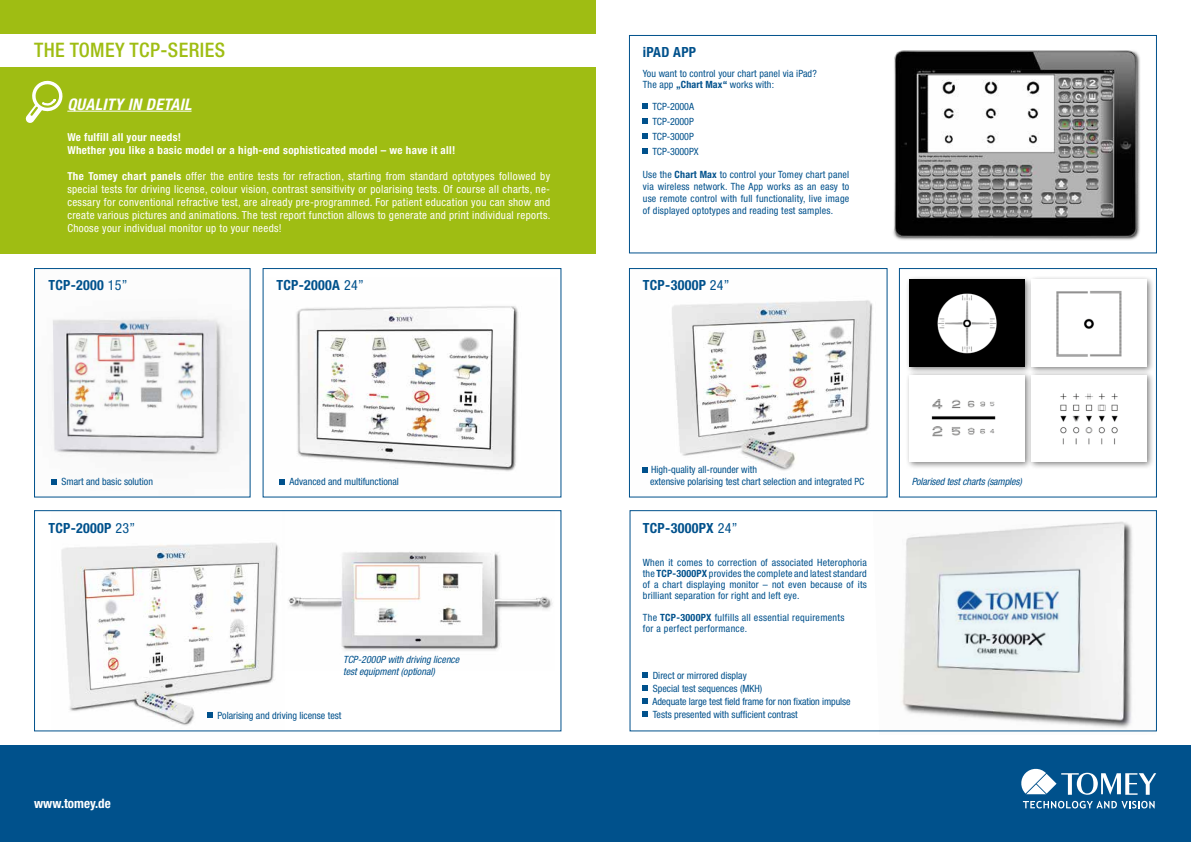
<style>
.page{position:relative;width:1191px;height:842px;background:#fff}
.page>*{position:absolute;margin:0;border:0;box-sizing:border-box;transform-origin:0 0}
.t1{font:500 condensed 20px "Helvetica Neue";letter-spacing:.02em;color:#9fbd13}
.t2{font:italic 700 condensed 16px "Helvetica Neue";letter-spacing:.02em;color:#fff}
.t3{font:700 condensed 14px "Helvetica Neue";letter-spacing:.02em;color:#00518c}
.t4{font:700 condensed 13px "Helvetica Neue";color:#fff}
.t5{font:condensed 11px/13px "Helvetica Neue";letter-spacing:.03em;color:#fff;text-align:justify}
.t6{font:700 condensed 11px/13px "Helvetica Neue";letter-spacing:.03em;color:#fff}
.t7{font:condensed 10px/11px "Helvetica Neue";color:#00518c}
.t8{font:italic condensed 10px/12px "Helvetica Neue";color:#00518c}
.t9{font:condensed 10px/11px "Helvetica Neue";letter-spacing:.03em;color:#00518c}
.s1{font-weight:700}
.s2{font-weight:400}
</style>
<div class="page">
<img style="left:61px;top:542px;width:218px;height:184px">
<div style="left:34px;top:510px;width:527px;height:221px;border:1px solid #00518c"></div>
<img style="left:282px;top:510px;width:272px;height:141px">
<div style="left:0;top:746px;width:1191px;height:96px;background:#00518c"></div>
<svg style="left:1023px;top:801px;width:131px;height:7px"></svg>
<svg style="left:1021px;top:768px;width:135px;height:27px"></svg>
<div style="left:0;top:0;width:595px;height:253px;background:#9fbd13"></div>
<div style="left:0;top:34px;width:595px;height:33px;background:#fff"></div>
<svg style="left:25px;top:80px;width:38px;height:43px"></svg>
<hr style="left:67px;top:111px;width:124px;height:1px;background:#fff">
<div style="left:899px;top:268px;width:258px;height:229px;border:1px solid #00518c"></div>
<div style="left:905px;top:276px;width:127px;height:98px;background:#000;opacity:.51"></div>
<img style="left:909px;top:280px;width:115px;height:86px">
<div style="left:905px;top:371px;width:127px;height:99px;background:#000;opacity:.51"></div>
<img style="left:909px;top:375px;width:115px;height:86px">
<div style="left:1027px;top:276px;width:127px;height:98px;background:#000;opacity:.51"></div>
<img style="left:1031px;top:280px;width:115px;height:86px">
<div style="left:1027px;top:371px;width:127px;height:99px;background:#000;opacity:.51"></div>
<img style="left:1031px;top:375px;width:115px;height:86px">
<svg style="left:643px;top:673px;width:5px;height:5px"></svg>
<svg style="left:643px;top:686px;width:5px;height:5px"></svg>
<svg style="left:643px;top:699px;width:5px;height:5px"></svg>
<svg style="left:643px;top:712px;width:5px;height:5px"></svg>
<img style="left:874px;top:512px;width:282px;height:220px">
<img style="left:51px;top:317px;width:183px;height:168px">
<div style="left:34px;top:268px;width:217px;height:229px;border:1px solid #00518c"></div>
<img style="left:279px;top:306px;width:239px;height:179px">
<img style="left:642px;top:300px;width:231px;height:173px">
<div style="left:629px;top:268px;width:258px;height:229px;border:1px solid #00518c"></div>
<img style="left:893px;top:50px;width:247px;height:190px">
<div style="left:629px;top:35px;width:528px;height:218px;border:1px solid #00518c"></div>
<svg style="left:52px;top:479px;width:5px;height:5px"></svg>
<svg style="left:208px;top:713px;width:5px;height:5px"></svg>
<svg style="left:280px;top:479px;width:5px;height:5px"></svg>
<svg style="left:643px;top:467px;width:5px;height:5px"></svg>
<svg style="left:643px;top:104px;width:5px;height:5px"></svg>
<svg style="left:643px;top:119px;width:5px;height:5px"></svg>
<svg style="left:643px;top:134px;width:5px;height:5px"></svg>
<svg style="left:643px;top:149px;width:5px;height:5px"></svg>
<h1 class="t1" style="left:34px;top:38px;width:193px">THE TOMEY TCP-SERIES</h1>
<h2 class="t2" style="left:67px;top:94px;width:126px">QUALITY IN DETAIL</h2>
<p class="t6" style="left:67px;top:130px;width:389px">We fulfill all your needs!<br>Whether you like a basic model or a high-end sophisticated model – we have it all!</p>
<p class="t5" style="left:67px;top:169px;width:485px"><span class="s1">The Tomey chart panels</span> offer the entire tests for refraction, starting from standard optotypes followed by special tests for driving license, colour vision, contrast sensitivity or polarising tests. Of course all charts, ne&shy;cessary for conventional refractive test, are already pre-programmed. For patient education you can show and create various pictures and animations. The test report function allows to generate and print individual reports.<br>Choose your individual monitor up to your needs!</p>
<h3 class="t3" style="left:643px;top:44px;width:55px">iPAD APP</h3>
<p class="t7" style="left:643px;top:68px;width:175px">You want to control your chart panel via iPad?<br>The app <span class="s1">„Chart Max“</span> works with:</p>
<p class="t7" style="left:652px;top:99px;width:48px;line-height:15px">TCP-2000A<br>TCP-2000P<br>TCP-3000P<br>TCP-3000PX</p>
<p class="t7" style="left:643px;top:168px;width:208px;line-height:12px;text-align:justify">Use the <span class="s1">Chart Max</span> to control your Tomey chart panel via wireless network. The App works as an easy to use remote control with full functionality, live image of displayed optotypes and reading test samples.</p>
<h3 class="t3" style="left:48px;top:277px;width:81px">TCP-2000 <span class="s2">15”</span></h3>
<h3 class="t3" style="left:276px;top:277px;width:89px">TCP-2000A <span class="s2">24”</span></h3>
<h3 class="t3" style="left:643px;top:277px;width:88px">TCP-3000P <span class="s2">24”</span></h3>
<p class="t7" style="left:61px;top:476px;width:93px">Smart and basic solution</p>
<h3 class="t3" style="left:48px;top:520px;width:88px">TCP-2000P <span class="s2">23”</span></h3>
<h3 class="t4" style="left:34px;top:796px;width:78px">www.tomey.de</h3>
<p class="t7" style="left:650px;top:464px;width:216px;line-height:12px">High-quality all-rounder with<br>extensive polarising test chart selection and integrated PC</p>
<p class="t7" style="left:289px;top:476px;width:111px">Advanced and multifunctional</p>
<p class="t8" style="left:911px;top:476px;width:112px">Polarised test charts (samples)</p>
<h3 class="t3" style="left:643px;top:520px;width:96px">TCP-3000PX <span class="s2">24”</span></h3>
<p class="t8" style="left:343px;top:654px;width:118px">TCP-2000P with driving licence test equipment (optional)</p>
<p class="t7" style="left:218px;top:710px;width:125px">Polarising and driving license test</p>
<p class="t7" style="left:643px;top:557px;width:225px;text-align:justify">When it comes to correction of associated Heterophoria the <span class="s1">TCP-3000PX</span> provides the complete and latest standard of a chart displaying monitor – not even because of its brilliant separation for right and left eye.</p>
<p class="t9" style="left:643px;top:612px;width:203px">The <span class="s1">TCP-3000PX</span> fulfills all essential requirements for a perfect performance.</p>
<p class="t7" style="left:652px;top:669px;width:200px;line-height:13px">Direct or mirrored display<br>Special test sequences (MKH)<br>Adequate large test field frame for non fixation impulse Tests presented with sufficient contrast</p>
</div>
